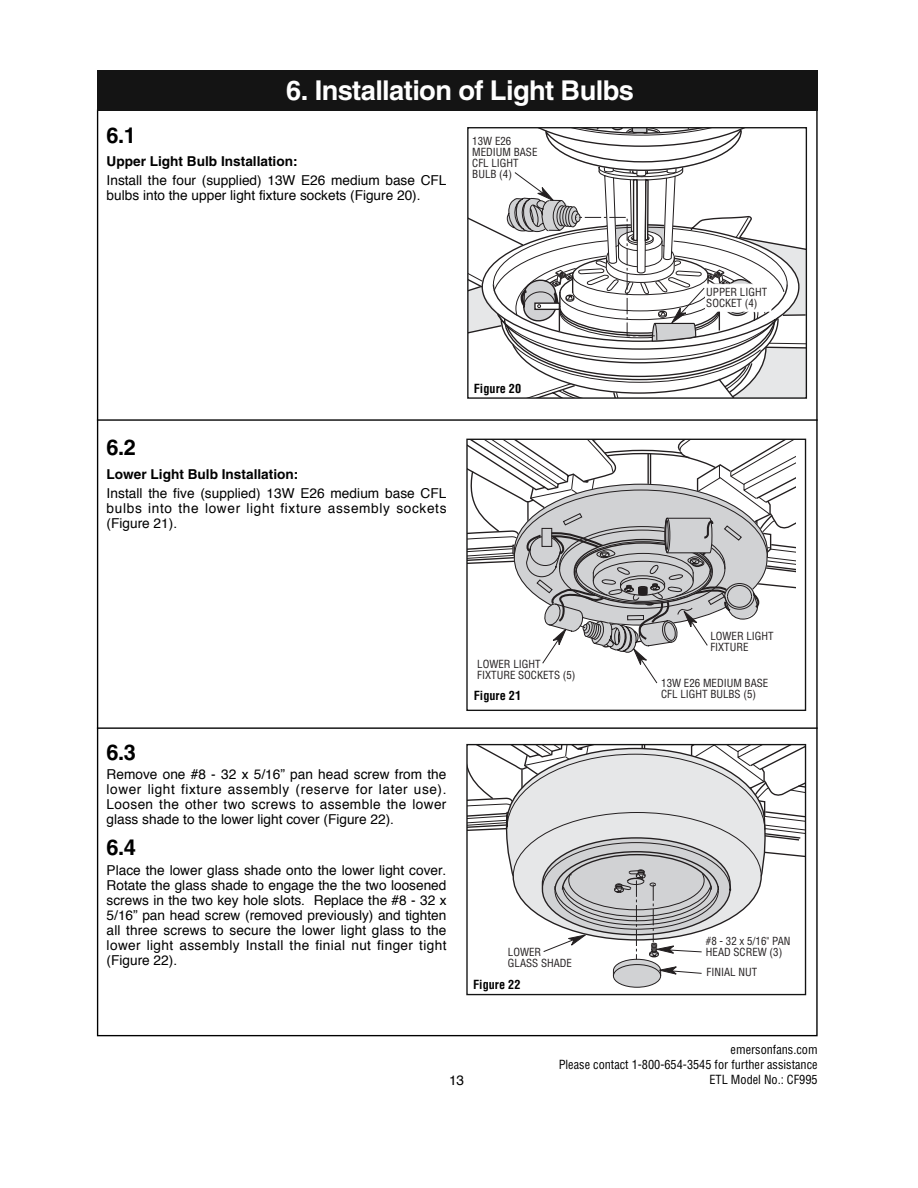
<style>
.page{position:relative;width:918px;height:1188px;background:#fff}
.page>*{position:absolute;margin:0;border:0;box-sizing:border-box;transform-origin:0 0}
.t1{font:700 27.3px "Helvetica";letter-spacing:-.02em;color:#fff}
.t2{font:700 21.9px "Helvetica";color:#000}
.t3{font:13.65px/15px "Helvetica";color:#000;text-align:justify}
.t4{font:700 13.65px "Helvetica";color:#000}
.t5{font:condensed 12.3px/15px "Helvetica";color:#000;text-align:right}
.t6{font:700 condensed 12.3px "Helvetica";color:#000}
.t7{font:condensed 10.95px/10.9px "Helvetica";color:#231f20}
</style>
<div class="page">
<div style="left:97px;top:70px;width:721px;height:41px;background:#141414"></div>
<hr style="left:97px;top:419px;width:721px;height:2px;background:#000">
<hr style="left:97px;top:727px;width:721px;height:2px;background:#000">
<svg style="left:468px;top:129px;width:338px;height:867px"></svg>
<div style="left:705px;top:284px;width:67px;height:28px;background:#fff"></div>
<div style="left:467px;top:127px;width:340px;height:272px;border:1px solid #141414"></div>
<div style="left:474px;top:383px;width:49px;height:14px;background:#fff"></div>
<h1 class="t1" style="left:286px;top:80px;width:349px">6. Installation of Light Bulbs</h1>
<h2 class="t2" style="left:107px;top:127px;width:31px">6.1</h2>
<p class="t4" style="left:107px;top:156px;width:193px">Upper Light Bulb Installation:</p>
<p class="t3" style="left:107px;top:174px;width:341px">Install the four (supplied) 13W E26 medium base CFL bulbs into the upper light fixture sockets (Figure 20).</p>
<p class="t7" style="left:472px;top:137px;width:67px">13W E26<br>MEDIUM BASE<br>CFL LIGHT<br>BULB (4)</p>
<h2 class="t2" style="left:107px;top:440px;width:31px">6.2</h2>
<p class="t4" style="left:107px;top:469px;width:193px">Lower Light Bulb Installation:</p>
<p class="t3" style="left:107px;top:486px;width:341px">Install the five (supplied) 13W E26 medium base CFL bulbs into the lower light fixture assembly sockets (Figure 21).</p>
<p class="t6" style="left:474px;top:384px;width:49px">Figure 20</p>
<p class="t7" style="left:706px;top:287px;width:62px">UPPER LIGHT<br>SOCKET (4)</p>
<h2 class="t2" style="left:107px;top:744px;width:31px">6.3</h2>
<p class="t3" style="left:107px;top:768px;width:341px">Remove one #8 - 32 x 5/16” pan head screw from the lower light fixture assembly (reserve for later use).<br>Loosen the other two screws to assemble the lower glass shade to the lower light cover (Figure 22).</p>
<h2 class="t2" style="left:107px;top:840px;width:31px">6.4</h2>
<p class="t3" style="left:107px;top:863px;width:341px">Place the lower glass shade onto the lower light cover.<br>Rotate the glass shade to engage the the two loosened screws in the two key hole slots. Replace the #8 - 32 x 5/16” pan head screw (removed previously) and tighten all three screws to secure the lower light glass to the lower light assembly Install the finial nut finger tight (Figure 22).</p>
<p class="t7" style="left:477px;top:659px;width:100px">LOWER LIGHT<br>FIXTURE SOCKETS (5)</p>
<p class="t6" style="left:474px;top:691px;width:49px">Figure 21</p>
<p class="t7" style="left:508px;top:947px;width:66px">LOWER<br>GLASS SHADE</p>
<p class="t6" style="left:473px;top:979px;width:49px">Figure 22</p>
<p class="t7" style="left:710px;top:631px;width:65px">LOWER LIGHT<br>FIXTURE</p>
<p class="t7" style="left:661px;top:678px;width:109px">13W E26 MEDIUM BASE<br>CFL LIGHT BULBS (5)</p>
<p class="t7" style="left:706px;top:936px;width:86px">#8 - 32 x 5/16" PAN<br>HEAD SCREW (3)</p>
<p class="t7" style="left:707px;top:967px;width:52px">FINIAL NUT</p>
<p class="t3" style="left:449px;top:1073px;width:17px">13</p>
<p class="t5" style="left:559px;top:1043px;width:260px">emersonfans.com<br>Please contact 1-800-654-3545 for further assistance<br>ETL Model No.: CF995</p>
</div>
